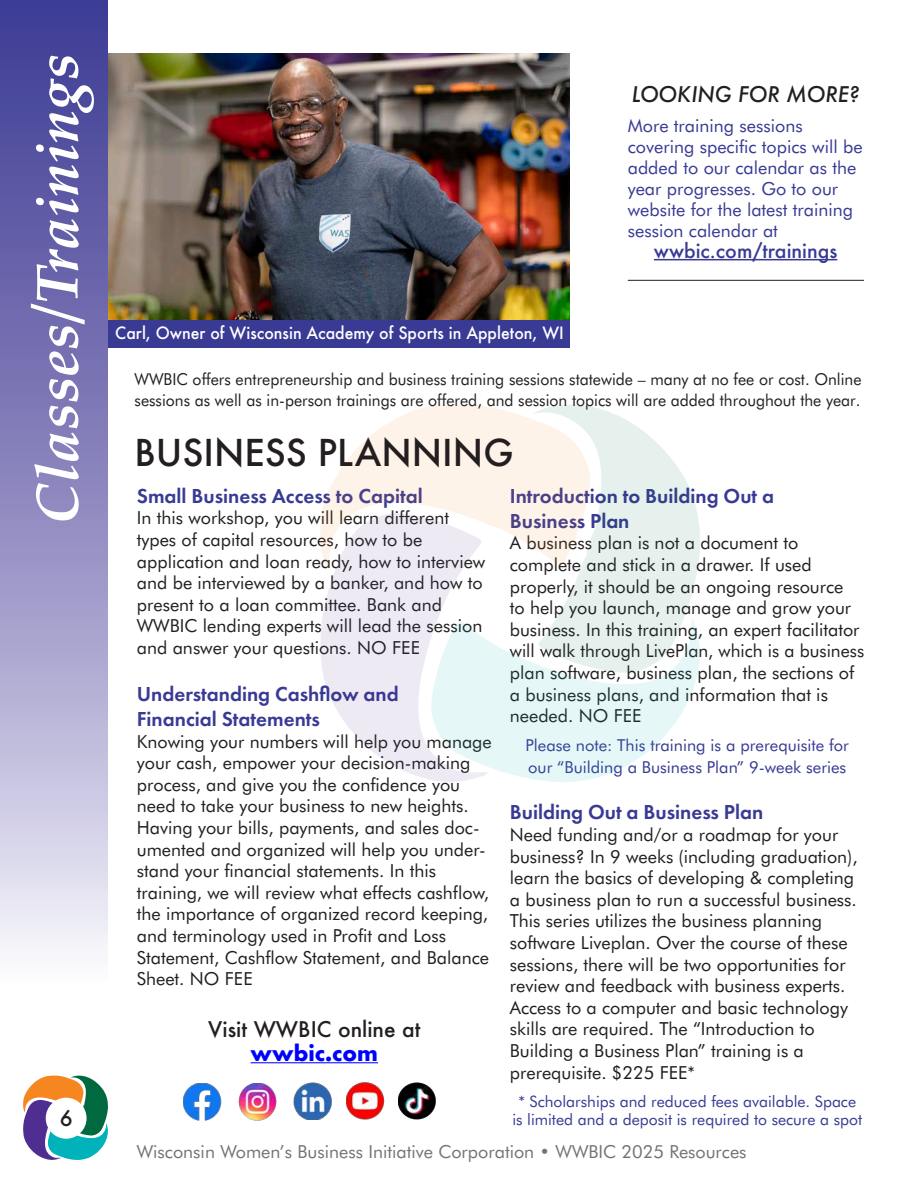
<style>
.page{position:relative;width:918px;height:1188px;background:#fff}
.page>*{position:absolute;margin:0;border:0;box-sizing:border-box;transform-origin:0 0}
.t1{font:500 129.3px "Futura";letter-spacing:.075em;color:#040503}
.t2{font:italic 700 60px "Palatino";color:#fff}
.t3{font:500 36px "Futura";color:#231f20}
.t4{font:600 21px "Futura PT";color:#383a94}
.t5{font:500 21px "Futura";color:#231f20}
.t6{font:italic 500 21px "Futura";color:#231f20}
.t7{font:700 21px "Futura";color:#00f}
.t8{font:500 19.5px "Futura";color:#383a94}
.t9{font:18px/21.6px "Futura BT";color:#231f20}
.t10{font:18px/21px "Futura BT";color:#383a94}
.t11{font:18px "Futura BT";color:#727477}
.t12{font:16.5px/21px "Futura BT";color:#231f20;scale:.96 1}
.t13{font:16.5px "Futura BT";color:#383a94}
.t14{font:500 16.5px "Futura";color:#fff;scale:.96 1}
.t15{font:15.75px "Futura BT";color:#383a94}
</style>
<div class="page">
<svg style="left:23px;top:1076px;width:85px;height:84px"></svg>
<svg style="left:0;top:0;width:108px;height:946px;background:#8e8bc0"></svg>
<div style="left:46px;top:1098px;width:41px;height:41px;background:#fff;border-radius:50%"></div>
<svg style="left:322px;top:404px;width:211px;height:143px;fill:#fef3e9"></svg>
<svg style="left:320px;top:511px;width:162px;height:269px;fill:#edeaf4"></svg>
<svg style="left:533px;top:405px;width:167px;height:212px;fill:#e6f0ec"></svg>
<svg style="left:430px;top:617px;width:270px;height:165px;fill:#e6f7f8"></svg>
<svg style="left:466px;top:772px;width:22px;height:5px"></svg>
<svg style="left:575px;top:523px;width:22px;height:61px"></svg>
<img style="left:108px;top:53px;width:462px;height:267px">
<hr style="left:654px;top:259px;width:183px;height:1px;background:#383a94">
<hr style="left:628px;top:280px;width:236px;height:1px;background:#231f20">
<div style="left:108px;top:320px;width:462px;height:28px;background:#383a94"></div>
<img style="left:183px;top:1083px;width:38px;height:37px">
<img style="left:239px;top:1083px;width:37px;height:37px">
<img style="left:294px;top:1083px;width:38px;height:37px">
<img style="left:347px;top:1083px;width:37px;height:36px">
<img style="left:398px;top:1083px;width:38px;height:36px">
<hr style="left:251px;top:1062px;width:127px;height:1px;background:#00f">
<p class="t2" style="left:8px;top:524px;width:473px;rotate:-90deg">Classes/Trainings</p>
<p class="t5" style="left:60px;top:1104px;width:14px">6</p>
<p class="t14" style="left:115px;top:322px;width:469px">Carl, Owner of Wisconsin Academy of Sports in Appleton, WI</p>
<p class="t6" style="left:632px;top:80px;width:229px">LOOKING FOR MORE?</p>
<p class="t10" style="left:628px;top:115px;width:176px">More training sessions</p>
<p class="t10" style="left:628px;top:136px;width:236px">covering specific topics will be added to our calendar as the year progresses. Go to our website for the latest training session calendar at</p>
<p class="t8" style="left:654px;top:237px;width:185px">wwbic.com/trainings</p>
<p class="t12" style="left:135px;top:368px;width:759px">WWBIC offers entrepreneurship and business training sessions statewide – many at no fee or cost. Online sessions as well as in-person trainings are offered, and session topics will are added throughout the year.</p>
<p class="t3" style="left:135px;top:428px;width:381px">BUSINESS PLANNING</p>
<p class="t4" style="left:510px;top:483px;width:266px">Introduction to Building Out a</p>
<p class="t4" style="left:510px;top:508px;width:121px">Business Plan</p>
<p class="t9" style="left:510px;top:532px;width:290px">A business plan is not a document to</p>
<p class="t9" style="left:510px;top:554px;width:351px">complete and stick in a drawer. If used properly, it should be an ongoing resource to help you launch, manage and grow your business. In this training, an expert facilitator</p>
<p class="t9" style="left:510px;top:640px;width:356px">will walk through LivePlan, which is a business</p>
<p class="t9" style="left:510px;top:662px;width:346px">plan software, business plan, the sections of</p>
<p class="t9" style="left:510px;top:683px;width:320px">a business plans, and information that is needed. NO FEE</p>
<p class="t13" style="left:526px;top:735px;width:325px">Please note: This training is a prerequisite for</p>
<p class="t13" style="left:528px;top:757px;width:320px">our “Building a Business Plan” 9-week series</p>
<p class="t4" style="left:510px;top:799px;width:255px">Building Out a Business Plan</p>
<p class="t9" style="left:510px;top:824px;width:349px">Need funding and/or a roadmap for your business? In 9 weeks (including graduation), learn the basics of developing &amp; completing a business plan to run a successful business.<br>This series utilizes the business planning</p>
<p class="t9" style="left:510px;top:932px;width:340px">software Liveplan. Over the course of these sessions, there will be two opportunities for review and feedback with business experts.<br>Access to a computer and basic technology</p>
<p class="t9" style="left:510px;top:1018px;width:306px">skills are required. The “Introduction to<br>Building a Business Plan” training is a</p>
<p class="t9" style="left:510px;top:1061px;width:187px">prerequisite. $225 FEE*</p>
<p class="t15" style="left:518px;top:1091px;width:339px">* Scholarships and reduced fees available. Space</p>
<p class="t15" style="left:512px;top:1110px;width:351px">is limited and a deposit is required to secure a spot</p>
<p class="t4" style="left:137px;top:483px;width:287px">Small Business Access to Capital</p>
<p class="t9" style="left:137px;top:507px;width:314px">In this workshop, you will learn different types of capital resources, how to be</p>
<p class="t9" style="left:137px;top:550px;width:350px">application and loan ready, how to interview and be interviewed by a banker, and how to present to a loan committee. Bank and</p>
<p class="t9" style="left:137px;top:615px;width:347px">WWBIC lending experts will lead the session and answer your questions. NO FEE</p>
<p class="t4" style="left:137px;top:681px;width:263px">Understanding Cashflow and</p>
<p class="t4" style="left:137px;top:706px;width:185px">Financial Statements</p>
<p class="t9" style="left:137px;top:730px;width:356px">Knowing your numbers will help you manage</p>
<p class="t9" style="left:137px;top:752px;width:350px">your cash, empower your decision-making process, and give you the confidence you need to take your business to new heights.<br>Having your bills, payments, and sales doc&shy;umented and organized will help you under&shy;stand your financial statements. In this</p>
<p class="t9" style="left:137px;top:882px;width:354px">training, we will review what effects cashflow,</p>
<p class="t9" style="left:137px;top:903px;width:353px">the importance of organized record keeping,</p>
<p class="t9" style="left:137px;top:925px;width:354px">and terminology used in Profit and Loss<br>Statement, Cashflow Statement, and Balance<br>Sheet. NO FEE</p>
<h1 class="t1" style="left:259px;top:788px;width:520px">WWBIC</h1>
<p class="t5" style="left:208px;top:1015px;width:214px">Visit WWBIC online at</p>
<p class="t7" style="left:251px;top:1038px;width:129px">wwbic.com</p>
<p class="t11" style="left:137px;top:1141px;width:611px">Wisconsin Women’s Business Initiative Corporation • WWBIC 2025 Resources</p>
</div>
